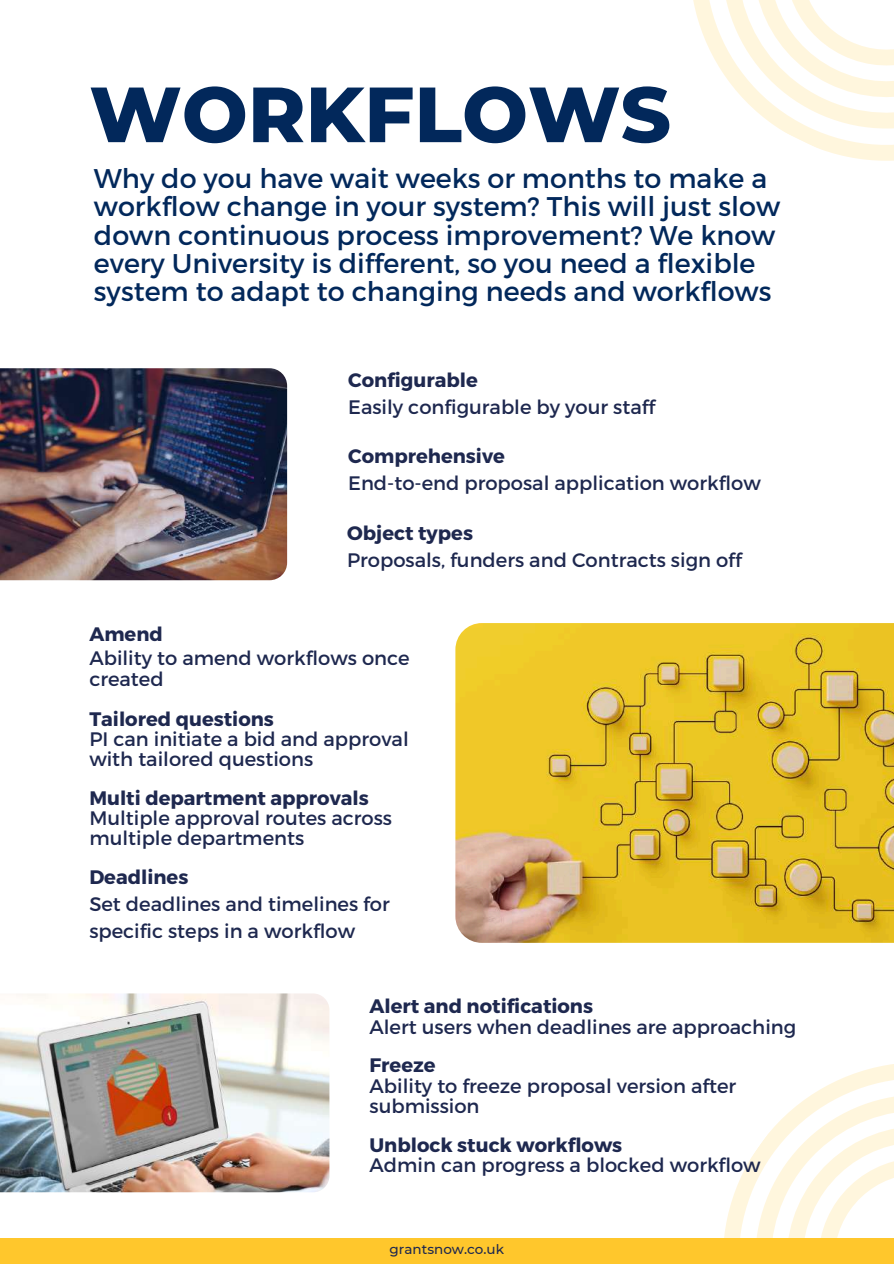
<style>
.page{position:relative;width:894px;height:1264px;background:#fff}
.page>*{position:absolute;margin:0;border:0;box-sizing:border-box;transform-origin:0 0}
.t1{font:800 78px "Montserrat";color:#02285b}
.t2{font:27px/28.2px "Montserrat";color:#02285b}
.t3{font:19.5px/20.2px "Montserrat";color:#1e284f}
.t4{font:700 19.5px "Montserrat";color:#1e284f}
.t5{font:500 13.5px "Montserrat";color:#1e284f}
</style>
<div class="page">
<svg style="left:693px;top:0;width:200px;height:161px"></svg>
<svg style="left:724px;top:1064px;width:169px;height:174px"></svg>
<svg style="left:734px;top:1073px;width:159px;height:165px"></svg>
<div style="left:0;top:1238px;width:893px;height:25px;background:#ffc72c"></div>
<img style="left:0;top:368px;width:287px;height:212px">
<img style="left:455px;top:623px;width:438px;height:319px">
<img style="left:0;top:993px;width:329px;height:199px">
<h1 class="t1" style="left:89px;top:67px;width:583px">WORKFLOWS</h1>
<p class="t2" style="left:94px;top:163px;width:687px">Why do you have wait weeks or months to make a workflow change in your system? This will just slow down continuous process improvement? We know every University is different, so you need a flexible system to adapt to changing needs and workflows</p>
<p class="t4" style="left:348px;top:367px;width:131px">Configurable</p>
<p class="t3" style="left:348px;top:396px;width:308px">Easily configurable by your staff</p>
<p class="t4" style="left:348px;top:443px;width:158px">Comprehensive</p>
<p class="t3" style="left:348px;top:472px;width:414px">End-to-end proposal application workflow</p>
<p class="t4" style="left:347px;top:520px;width:127px">Object types</p>
<p class="t3" style="left:347px;top:549px;width:396px">Proposals, funders and Contracts sign off</p>
<p class="t4" style="left:89px;top:621px;width:75px">Amend</p>
<p class="t3" style="left:89px;top:646px;width:322px;line-height:21.3px">Ability to amend workflows once created</p>
<p class="t4" style="left:89px;top:706px;width:186px">Tailored questions</p>
<p class="t3" style="left:89px;top:728px;width:321px">PI can initiate a bid and approval with tailored questions</p>
<p class="t4" style="left:89px;top:785px;width:281px">Multi department approvals</p>
<p class="t3" style="left:89px;top:807px;width:304px">Multiple approval routes across multiple departments</p>
<p class="t4" style="left:89px;top:864px;width:100px">Deadlines</p>
<p class="t3" style="left:89px;top:889px;width:302px;line-height:27px">Set deadlines and timelines for specific steps in a workflow</p>
<p class="t4" style="left:369px;top:993px;width:225px">Alert and notifications</p>
<p class="t3" style="left:369px;top:1015px;width:428px">Alert users when deadlines are approaching</p>
<p class="t4" style="left:369px;top:1052px;width:68px">Freeze</p>
<p class="t3" style="left:369px;top:1074px;width:368px">Ability to freeze proposal version after submission</p>
<p class="t4" style="left:369px;top:1132px;width:254px">Unblock stuck workflows</p>
<p class="t3" style="left:369px;top:1154px;width:392px">Admin can progress a blocked workflow</p>
<p class="t5" style="left:389px;top:1240px;width:116px">grantsnow.co.uk</p>
</div>
